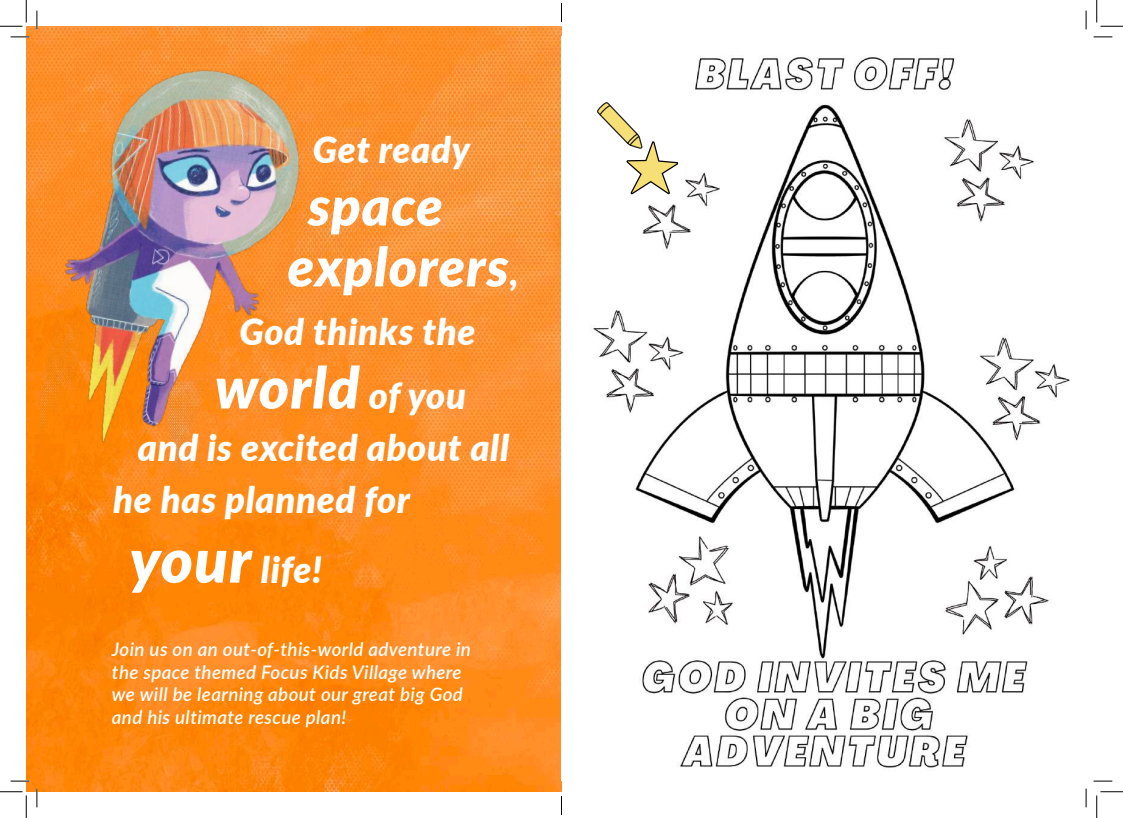
<style>
.page{position:relative;width:1123px;height:818px;background:#fff}
.page>*{position:absolute;margin:0;border:0;box-sizing:border-box;transform-origin:0 0}
.t1{font:italic 900 57.5px "Lato";letter-spacing:.02em;color:#fff}
.t2{font:italic 900 53.75px/60.9px "Lato";letter-spacing:.02em;color:#fff}
.t3{font:italic 900 36.25px/52.1px "Lato";letter-spacing:.02em;color:#fff}
.t4{font:italic 600 18.75px/22.5px "Lato";letter-spacing:.02em;color:#fff}
.s1{font-size:36.25px}
.s2{font-size:61.25px}
</style>
<div class="page">
<img style="left:26px;top:26px;width:535px;height:766px">
<img style="left:593px;top:56px;width:477px;height:712px">
<div style="left:623px;top:144px;width:62px;height:59px;background:#fff"></div>
<svg style="left:595px;top:101px;width:84px;height:95px"></svg>
<img style="left:26px;top:26px;width:302px;height:457px">
<svg style="left:11px;top:36px;width:18px;height:2px"></svg>
<svg style="left:1093px;top:36px;width:19px;height:2px"></svg>
<svg style="left:11px;top:780px;width:18px;height:2px"></svg>
<svg style="left:1093px;top:780px;width:19px;height:2px"></svg>
<svg style="left:36px;top:11px;width:2px;height:18px"></svg>
<svg style="left:36px;top:788px;width:2px;height:19px"></svg>
<svg style="left:1085px;top:11px;width:1px;height:18px"></svg>
<svg style="left:1085px;top:788px;width:1px;height:19px"></svg>
<svg style="left:0;top:0;width:27px;height:27px"></svg>
<svg style="left:0;top:791px;width:27px;height:27px"></svg>
<svg style="left:1096px;top:0;width:27px;height:27px"></svg>
<svg style="left:1096px;top:791px;width:27px;height:27px"></svg>
<svg style="left:561px;top:3px;width:1px;height:19px"></svg>
<svg style="left:561px;top:796px;width:1px;height:19px"></svg>
<h3 class="t3" style="left:313px;top:123px;width:159px">Get ready</h3>
<h2 class="t2" style="left:287px;top:173px;width:233px;text-indent:21px">space explorers<span class="s1">,</span></h2>
<h3 class="t3" style="left:239px;top:304px;width:237px">God thinks the</h3>
<h1 class="t1" style="left:215px;top:344px;width:253px">world <span class="s1">of you</span></h1>
<h3 class="t3" style="left:113px;top:420px;width:397px;text-indent:24px">and is excited about all he has planned for</h3>
<h3 class="t3" style="left:130px;top:542px;width:194px"><span class="s2">your</span> life!</h3>
<p class="t4" style="left:112px;top:637px;width:360px">Join us on an out-of-this-world adventure in the space themed Focus Kids Village where we will be learning about our great big God and his ultimate rescue plan!</p>
</div>
